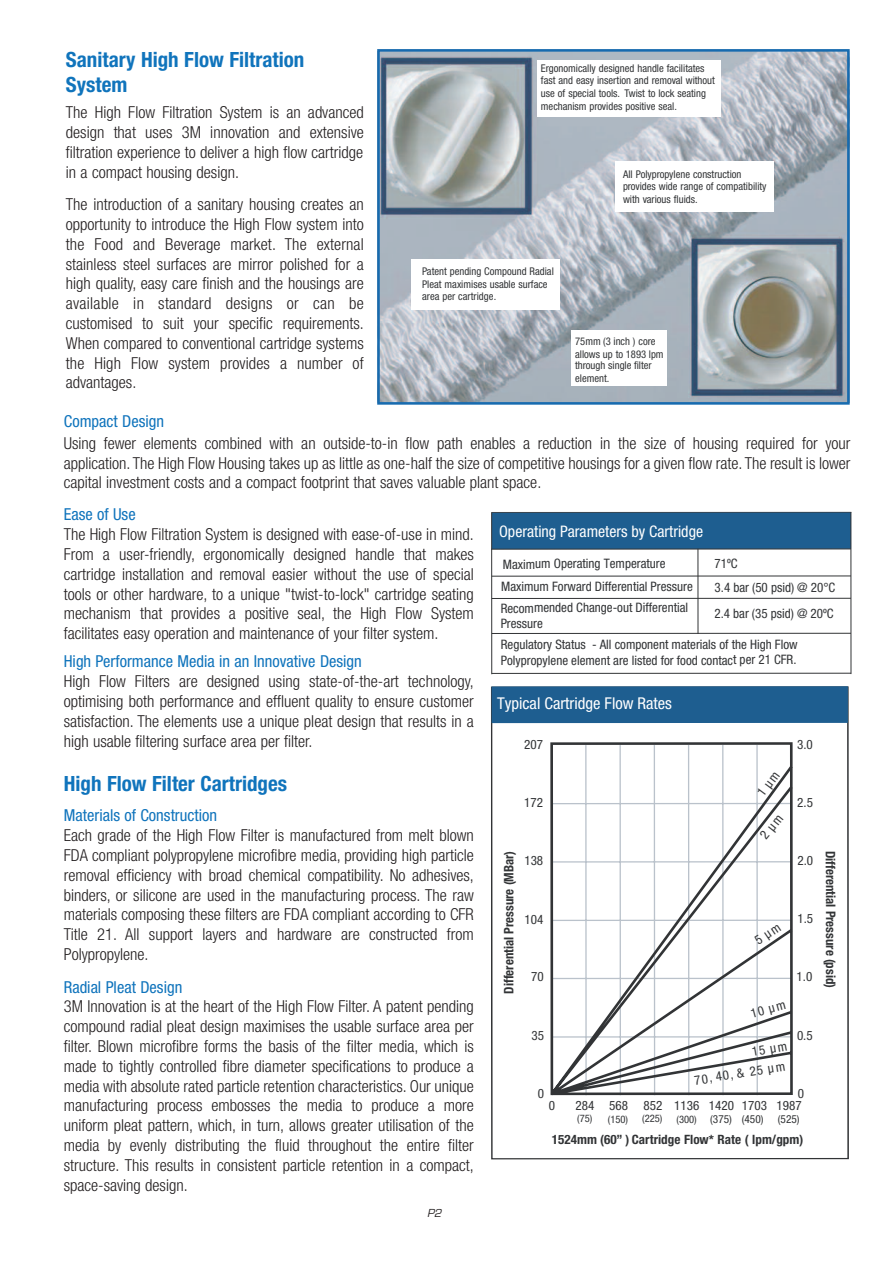
<style>
.page{position:relative;width:893px;height:1263px;background:#fff}
.page>*{position:absolute;margin:0;border:0;box-sizing:border-box;transform-origin:0 0}
.t1{font:700 condensed 21px/25.2px "Helvetica Neue";color:#1074bc}
.t2{font:300 condensed 16.5px/19.8px "Helvetica Neue LT Std";color:#231f20;text-align:justify}
.t3{font:condensed 16.5px "Helvetica Neue";color:#1074bc}
.t4{font:condensed 16.35px "Helvetica Neue";color:#fff}
.t5{font:condensed 15.9px "Helvetica Neue";color:#fff}
.t6{font:condensed 13.05px/22.4px "Helvetica Neue";color:#323436}
.t7{font:700 condensed 13.05px "Helvetica Neue";color:#323436}
.t8{font:condensed 12.9px "Helvetica Neue";color:#323436}
.t9{font:700 condensed 12.9px "Helvetica Neue";color:#323436}
.t10{font:italic 12px "Eurostile";color:#231f20}
.t11{font:condensed 11.1px "Helvetica Neue";color:#323436}
.t12{font:condensed 10.65px/12.6px "Helvetica Neue";color:#323436}
.t13{font:condensed 10.35px "Helvetica Neue";color:#323436}
</style>
<div class="page">
<img style="left:381px;top:53px;width:465px;height:348px">
<div style="left:615px;top:161px;width:159px;height:51px;background:#fff"></div>
<div style="left:411px;top:259px;width:148px;height:51px;background:#fff"></div>
<div style="left:572px;top:330px;width:95px;height:56px;background:#fff"></div>
<div style="left:538px;top:60px;width:183px;height:57px;background:#fff"></div>
<div style="left:377px;top:49px;width:473px;height:356px;border:3px solid #176baf"></div>
<div style="left:492px;top:512px;width:359px;height:37px;background:#1e5e90"></div>
<hr style="left:492px;top:512px;width:359px;height:1px;background:#323436">
<hr style="left:850px;top:512px;width:1px;height:162px;background:#323436">
<hr style="left:698px;top:549px;width:1px;height:85px;background:#323436">
<hr style="left:491px;top:512px;width:1px;height:162px;background:#323436">
<hr style="left:491px;top:549px;width:360px;height:1px;background:#323436">
<hr style="left:492px;top:576px;width:359px;height:1px;background:#323436">
<hr style="left:492px;top:598px;width:359px;height:1px;background:#323436">
<hr style="left:492px;top:633px;width:359px;height:1px;background:#323436">
<hr style="left:492px;top:673px;width:359px;height:1px;background:#323436">
<svg style="left:550px;top:742px;width:243px;height:354px"></svg>
<div style="left:492px;top:686px;width:356px;height:37px;background:#1e5e90"></div>
<svg style="left:759px;top:815px;width:25px;height:25px"></svg>
<svg style="left:757px;top:772px;width:23px;height:25px"></svg>
<svg style="left:754px;top:924px;width:27px;height:20px"></svg>
<p class="t1" style="left:66px;top:48px;width:240px">Sanitary High Flow Filtration<br>System</p>
<p class="t2" style="left:66px;top:104px;width:299px">The High Flow Filtration System is an advanced design that uses 3M innovation and extensive filtration experience to deliver a high flow cartridge in a compact housing design.</p>
<p class="t2" style="left:66px;top:196px;width:299px">The introduction of a sanitary housing creates an opportunity to introduce the High Flow system into the Food and Beverage market. The external stainless steel surfaces are mirror polished for a high quality, easy care finish and the housings are available in standard designs or can be customised to suit your specific requirements.<br>When compared to conventional cartridge systems the High Flow system provides a number of advantages.</p>
<p class="t12" style="left:541px;top:62px;width:175px">Ergonomically designed handle facilitates fast and easy insertion and removal without use of special tools. Twist to lock seating mechanism provides positive seal.</p>
<p class="t12" style="left:623px;top:168px;width:145px">All Polypropylene construction provides wide range of compatibility with various fluids.</p>
<p class="t12" style="left:422px;top:266px;width:133px">Patent pending Compound Radial<br>Pleat maximises usable surface area per cartridge.</p>
<p class="t12" style="left:575px;top:335px;width:90px">75mm (3 inch ) core allows up to 1893 lpm</p>
<p class="t12" style="left:575px;top:360px;width:78px">through single filter element.</p>
<p class="t3" style="left:64px;top:415px;width:102px">Compact Design</p>
<p class="t2" style="left:64px;top:434px;width:788px">Using fewer elements combined with an outside-to-in flow path enables a reduction in the size of housing required for your application. The High Flow Housing takes up as little as one-half the size of competitive housings for a given flow rate. The result is lower capital investment costs and a compact footprint that saves valuable plant space.</p>
<p class="t3" style="left:64px;top:508px;width:73px">Ease of Use</p>
<p class="t2" style="left:64px;top:526px;width:412px">The High Flow Filtration System is designed with ease-of-use in mind.<br>From a user-friendly, ergonomically designed handle that makes cartridge installation and removal easier without the use of special tools or other hardware, to a unique "twist-to-lock" cartridge seating mechanism that provides a positive seal, the High Flow System facilitates easy operation and maintenance of your filter system.</p>
<p class="t3" style="left:64px;top:656px;width:300px">High Performance Media in an Innovative Design</p>
<p class="t2" style="left:64px;top:673px;width:412px">High Flow Filters are designed using state-of-the-art technology, optimising both performance and effluent quality to ensure customer satisfaction. The elements use a unique pleat design that results in a high usable filtering surface area per filter.</p>
<p class="t1" style="left:64px;top:773px;width:225px">High Flow Filter Cartridges</p>
<p class="t3" style="left:64px;top:810px;width:155px">Materials of Construction</p>
<p class="t2" style="left:64px;top:827px;width:412px">Each grade of the High Flow Filter is manufactured from melt blown FDA compliant polypropylene microfibre media, providing high particle removal efficiency with broad chemical compatibility. No adhesives, binders, or silicone are used in the manufacturing process. The raw materials composing these filters are FDA compliant according to CFR Title 21. All support layers and hardware are constructed from Polypropylene.</p>
<p class="t3" style="left:64px;top:981px;width:120px">Radial Pleat Design</p>
<p class="t2" style="left:64px;top:998px;width:412px">3M Innovation is at the heart of the High Flow Filter. A patent pending compound radial pleat design maximises the usable surface area per filter. Blown microfibre forms the basis of the filter media, which is made to tightly controlled fibre diameter specifications to produce a media with absolute rated particle retention characteristics. Our unique manufacturing process embosses the media to produce a more uniform pleat pattern, which, in turn, allows greater utilisation of the media by evenly distributing the fluid throughout the entire filter structure. This results in consistent particle retention in a compact, space-saving design.</p>
<p class="t10" style="left:427px;top:1207px;width:18px">P2</p>
<p class="t5" style="left:499px;top:526px;width:206px">Operating Parameters by Cartridge</p>
<p class="t6" style="left:501px;top:554px;width:193px">Maximum Operating Temperature<br>Maximum Forward Differential Pressure</p>
<p class="t6" style="left:501px;top:601px;width:189px;line-height:15.8px">Recommended Change-out Differential<br>Pressure</p>
<p class="t6" style="left:715px;top:553px;width:25px">71ºC</p>
<p class="t6" style="left:714px;top:575px;width:122px;line-height:26.1px">3.4 bar (50 psid) @ 20°C<br>2.4 bar (35 psid) @ 20ºC</p>
<p class="t6" style="left:501px;top:638px;width:298px;line-height:15.6px">Regulatory Status - All component materials of the High Flow<br>Polypropylene element are listed for food contact per 21 CFR.</p>
<p class="t4" style="left:497px;top:697px;width:176px">Typical Cartridge Flow Rates</p>
<p class="t8" style="left:524px;top:740px;width:20px">207</p>
<p class="t8" style="left:524px;top:798px;width:20px">172</p>
<p class="t8" style="left:797px;top:740px;width:17px">3.0</p>
<p class="t8" style="left:797px;top:798px;width:17px">2.5</p>
<p class="t7" style="left:504px;top:993px;width:144px;rotate:-90deg">Different ai l Pressure M( Bar)</p>
<p class="t7" style="left:835px;top:850px;width:139px;rotate:90deg">Differential Pressure (psid)</p>
<p class="t8" style="left:797px;top:856px;width:17px">2.0</p>
<p class="t8" style="left:524px;top:856px;width:20px">138</p>
<p class="t8" style="left:797px;top:914px;width:17px">1.5</p>
<p class="t8" style="left:524px;top:914px;width:20px">104</p>
<p class="t8" style="left:797px;top:971px;width:17px">1.0</p>
<p class="t8" style="left:531px;top:971px;width:14px">70</p>
<p class="t8" style="left:750px;top:1009px;width:37px;rotate:-15deg">10 µm</p>
<p class="t8" style="left:532px;top:1031px;width:14px">35</p>
<p class="t8" style="left:797px;top:1030px;width:17px">0.5</p>
<p class="t8" style="left:751px;top:1047px;width:37px;rotate:-10deg">15 µm</p>
<p class="t8" style="left:749px;top:1067px;width:37px;rotate:-9deg">25 µm</p>
<p class="t8" style="left:694px;top:1075px;width:52px;rotate:-9deg">70, 40, &amp;</p>
<p class="t8" style="left:538px;top:1089px;width:8px">0</p>
<p class="t8" style="left:798px;top:1089px;width:8px">0</p>
<p class="t8" style="left:549px;top:1100px;width:8px">0</p>
<p class="t8" style="left:576px;top:1100px;width:20px">284</p>
<p class="t13" style="left:577px;top:1115px;width:17px">(75)</p>
<p class="t8" style="left:609px;top:1101px;width:20px">568</p>
<p class="t13" style="left:608px;top:1115px;width:22px">(150)</p>
<p class="t8" style="left:644px;top:1100px;width:20px">852</p>
<p class="t13" style="left:642px;top:1114px;width:22px">(225)</p>
<p class="t8" style="left:674px;top:1101px;width:27px">1136</p>
<p class="t13" style="left:676px;top:1115px;width:22px">(300)</p>
<p class="t8" style="left:709px;top:1101px;width:27px">1420</p>
<p class="t11" style="left:710px;top:1115px;width:23px">(375)</p>
<p class="t8" style="left:742px;top:1100px;width:27px">1703</p>
<p class="t11" style="left:742px;top:1115px;width:23px">(450)</p>
<p class="t8" style="left:776px;top:1100px;width:27px">1987</p>
<p class="t11" style="left:778px;top:1115px;width:23px">(525)</p>
<p class="t9" style="left:552px;top:1134px;width:253px">1524mm (60” ) Cartridge Flow* Rate ( lpm/gpm)</p>
</div>
